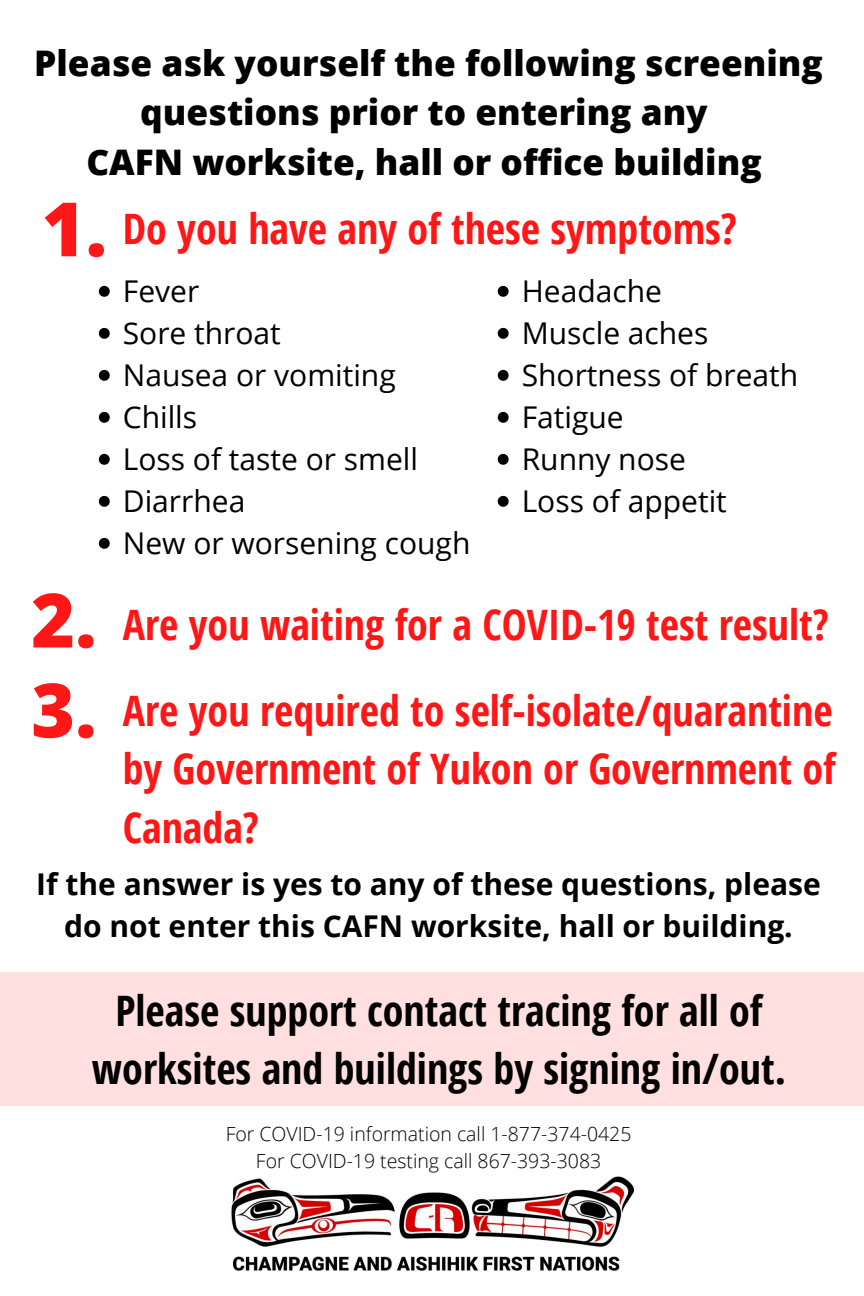
<style>
.page{position:relative;width:864px;height:1296px;background:#fff}
.page>*{position:absolute;margin:0;border:0;box-sizing:border-box;transform-origin:0 0}
.t1{font:800 75px "Open Sans";color:#ff1616}
.t2{font:700 42px/58.5px "Open Sans Condensed";color:#ff1616;text-align:justify}
.t3{font:700 42px/58.5px "Open Sans Condensed";color:#000;text-align:center}
.t4{font:800 35.25px/49.4px "Open Sans";color:#000;text-align:center}
.t5{font:30px "Open Sans";color:#000}
.t6{font:700 30px/42px "Open Sans";color:#000;text-align:center}
.t7{font:300 19.5px "Open Sans";color:#000}
</style>
<div class="page">
<img style="left:231px;top:1176px;width:404px;height:95px">
<div style="left:0;top:972px;width:864px;height:134px;background:#ffdfdf"></div>
<svg style="left:99px;top:286px;width:11px;height:11px"></svg>
<svg style="left:99px;top:328px;width:11px;height:11px"></svg>
<svg style="left:99px;top:370px;width:11px;height:11px"></svg>
<svg style="left:99px;top:412px;width:11px;height:11px"></svg>
<svg style="left:99px;top:454px;width:11px;height:11px"></svg>
<svg style="left:99px;top:496px;width:11px;height:11px"></svg>
<svg style="left:99px;top:538px;width:11px;height:11px"></svg>
<svg style="left:498px;top:286px;width:11px;height:11px"></svg>
<svg style="left:498px;top:328px;width:11px;height:11px"></svg>
<svg style="left:498px;top:370px;width:11px;height:11px"></svg>
<svg style="left:498px;top:412px;width:11px;height:11px"></svg>
<svg style="left:498px;top:454px;width:11px;height:11px"></svg>
<svg style="left:498px;top:496px;width:11px;height:11px"></svg>
<p class="t4" style="left:34px;top:38px;width:790px">Please ask yourself the following screening questions prior to entering any</p>
<p class="t4" style="left:86px;top:136px;width:677px">CAFN worksite, hall or office building</p>
<p class="t1" style="left:42px;top:176px;width:67px">1.</p>
<p class="t1" style="left:31px;top:567px;width:67px">2.</p>
<p class="t1" style="left:31px;top:657px;width:67px">3.</p>
<p class="t2" style="left:123px;top:198px;width:616px">Do you have any of these symptoms?</p>
<p class="t5" style="left:123px;top:270px;width:78px">Fever</p>
<p class="t5" style="left:123px;top:312px;width:160px">Sore throat</p>
<p class="t5" style="left:123px;top:354px;width:274px">Nausea or vomiting</p>
<p class="t5" style="left:123px;top:396px;width:76px">Chills</p>
<p class="t5" style="left:123px;top:438px;width:297px">Loss of taste or smell</p>
<p class="t5" style="left:123px;top:480px;width:124px">Diarrhea</p>
<p class="t5" style="left:123px;top:522px;width:349px">New or worsening cough</p>
<p class="t5" style="left:522px;top:270px;width:142px">Headache</p>
<p class="t5" style="left:522px;top:312px;width:188px">Muscle aches</p>
<p class="t5" style="left:522px;top:354px;width:278px">Shortness of breath</p>
<p class="t5" style="left:522px;top:396px;width:103px">Fatigue</p>
<p class="t5" style="left:522px;top:438px;width:166px">Runny nose</p>
<p class="t5" style="left:522px;top:480px;width:207px">Loss of appetit</p>
<p class="t2" style="left:123px;top:594px;width:708px">Are you waiting for a COVID-19 test result?</p>
<p class="t2" style="left:123px;top:680px;width:714px">Are you required to self-isolate/quarantine by Government of Yukon or Government of Canada?</p>
<p class="t6" style="left:36px;top:862px;width:786px">If the answer is yes to any of these questions, please do not enter this CAFN worksite, hall or building.</p>
<p class="t3" style="left:92px;top:980px;width:696px">Please support contact tracing for all of worksites and buildings by signing in/out.</p>
<p class="t7" style="left:226px;top:1120px;width:407px">For COVID-19 information call 1-877-374-0425</p>
<p class="t7" style="left:256px;top:1147px;width:347px">For COVID-19 testing call 867-393-3083</p>
</div>
